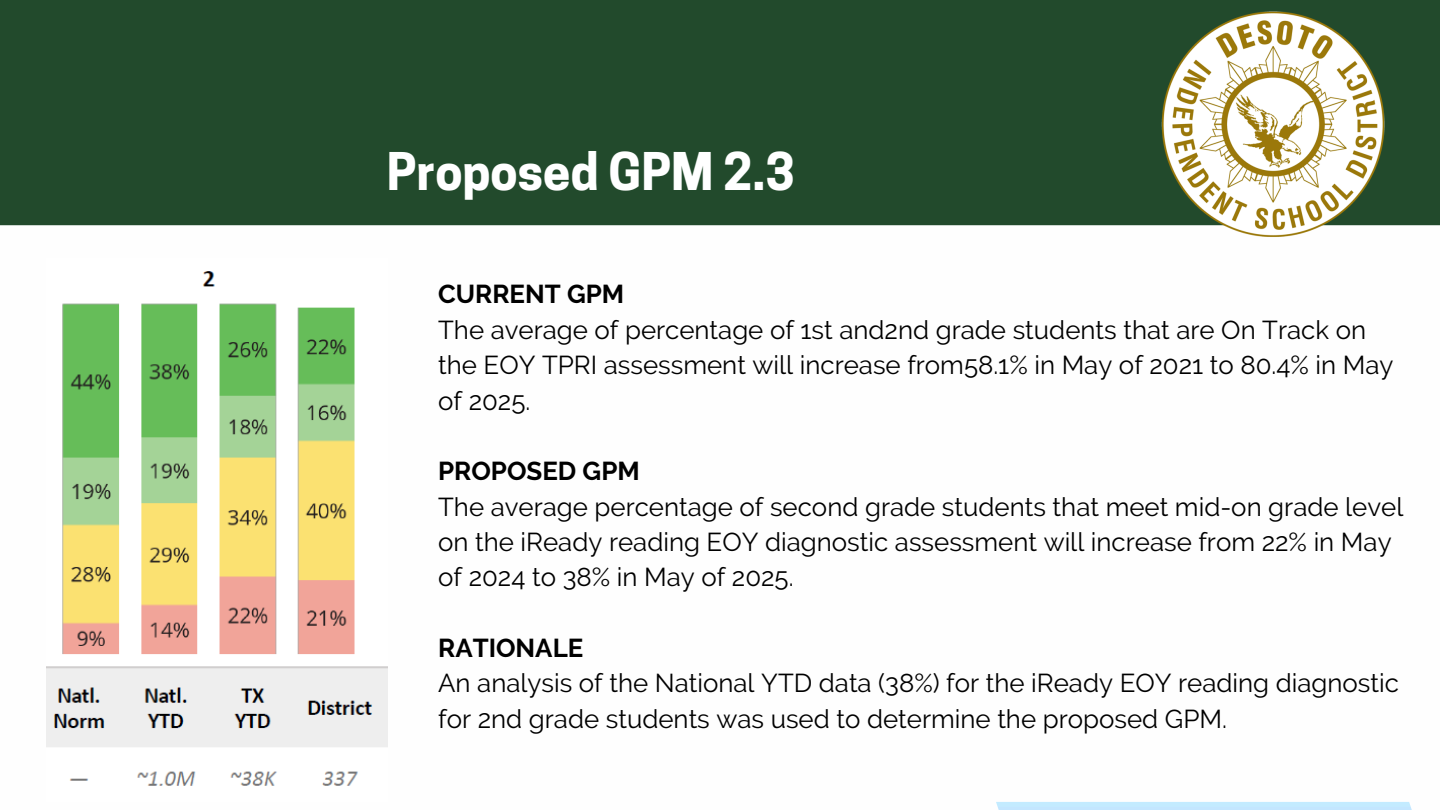
<style>
.page{position:relative;width:1440px;height:810px;background:#fff}
.page>*{position:absolute;margin:0;border:0;box-sizing:border-box;transform-origin:0 0}
.t1{font:700 48.8px "Cooper Hewitt";color:#fff}
.t2{font:25.8px/35.3px "Raleway";color:#000}
.t3{font:700 25.8px "Raleway";color:#000}
</style>
<div class="page">
<div style="left:0;top:0;width:1440px;height:225px;background:#224a2c"></div>
<div style="left:648px;top:0;width:792px;height:102px;background:#224a2c"></div>
<img style="left:1149px;top:0;width:246px;height:237px">
<img style="left:47px;top:271px;width:341px;height:515px">
<h1 class="t1" style="left:387px;top:154px;width:409px">Proposed GPM 2.3</h1>
<p class="t3" style="left:438px;top:279px;width:188px">CURRENT GPM</p>
<p class="t2" style="left:438px;top:312px;width:957px">The average of percentage of 1st and2nd grade students that are On Track on the EOY TPRI assessment will increase from58.1% in May of 2021 to 80.4% in May of 2025.</p>
<p class="t3" style="left:438px;top:456px;width:203px">PROPOSED GPM</p>
<p class="t2" style="left:438px;top:489px;width:967px">The average percentage of second grade students that meet mid-on grade level on the iReady reading EOY diagnostic assessment will increase from 22% in May of 2024 to 38% in May of 2025.</p>
<p class="t3" style="left:438px;top:633px;width:147px">RATIONALE</p>
<p class="t2" style="left:438px;top:665px;width:962px">An analysis of the National YTD data (38%) for the iReady EOY reading diagnostic for 2nd grade students was used to determine the proposed GPM.</p>
</div>
